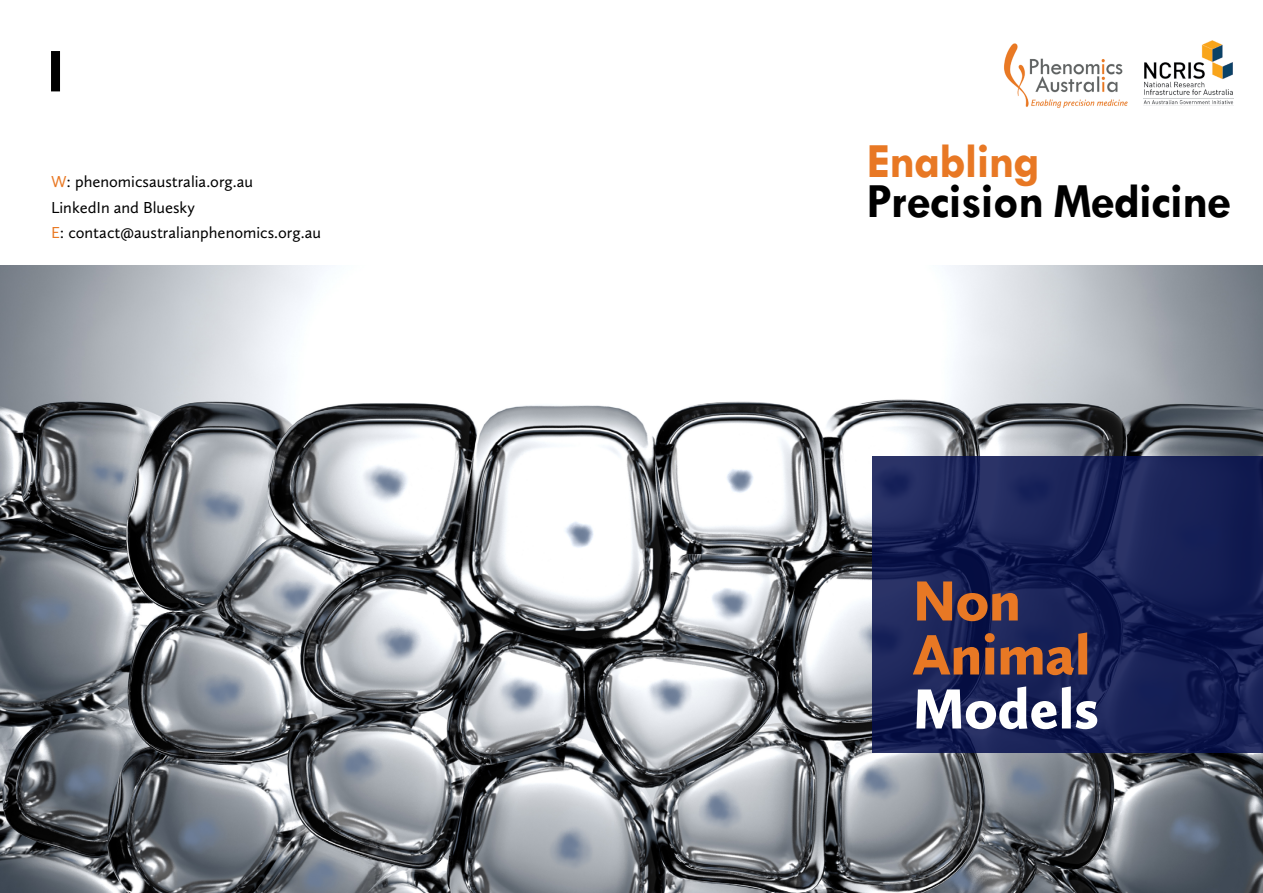
<style>
.page{position:relative;width:1263px;height:893px;background:#fff}
.page>*{position:absolute;margin:0;border:0;box-sizing:border-box;transform-origin:0 0}
.t1{font:900 58.5px/54px "Calluna Sans";color:#e87824}
.t2{font:900 58.5px "Calluna Sans";color:#fff}
.t3{font:700 49.5px "Tw Cen";letter-spacing:-.02em;color:#000}
.t4{font:700 49.5px "Tw Cen";letter-spacing:-.02em;color:#e87824}
.t5{font:16.5px/25.5px "Calluna Sans";color:#000}
.s1{color:#e97924}
</style>
<div class="page">
<img style="left:0;top:266px;width:1263px;height:627px">
<img style="left:1004px;top:43px;width:124px;height:65px">
<img style="left:1143px;top:40px;width:91px;height:65px">
<svg style="left:872px;top:456px;width:391px;height:297px;background:#172054"></svg>
<div style="left:51px;top:51px;width:9px;height:40px;background:#000"></div>
<p class="t5" style="left:51px;top:169px;width:271px"><span class="s1">W</span>: phenomicsaustralia.org.au<br>LinkedIn and Bluesky<br><span class="s1">E</span>: contact@australianphenomics.org.au</p>
<h2 class="t4" style="left:866px;top:131px;width:175px">Enabling</h2>
<h2 class="t3" style="left:866px;top:172px;width:366px">Precision Medicine</h2>
<h1 class="t1" style="left:913px;top:573px;width:179px">Non<br>Animal</h1>
<h1 class="t2" style="left:913px;top:672px;width:188px">Models</h1>
</div>
